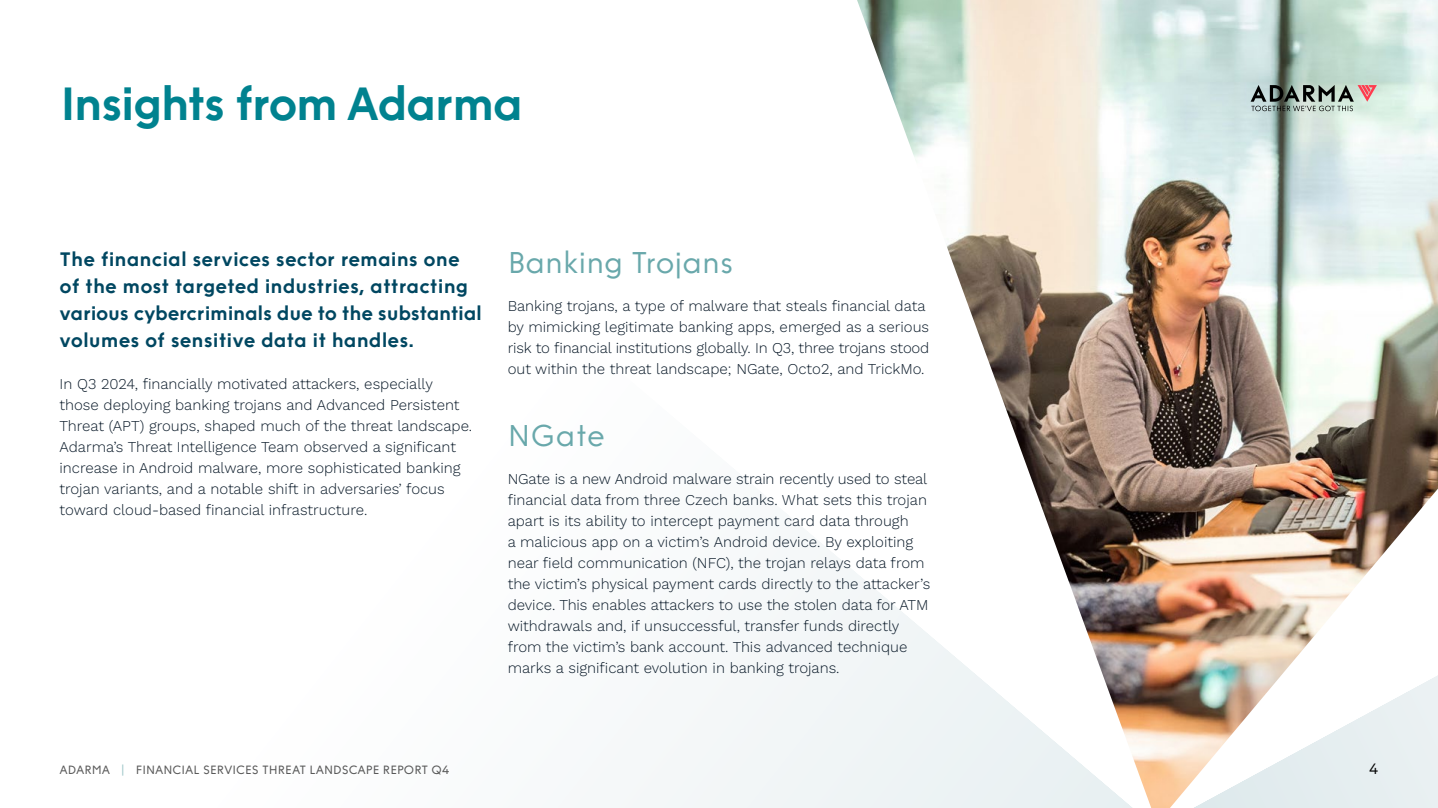
<style>
.page{position:relative;width:1438px;height:808px;background:#fff}
.page>*{position:absolute;margin:0;border:0;box-sizing:border-box;transform-origin:0 0}
.t1{font:700 46.5px "Funkis B Dots";letter-spacing:-.04em;color:#00828f}
._2_-_heading__for_Landscape{font:300 30px "Funkis B Dots";color:#69a8ab}
.intro{font:700 19.5px/27px "Funkis B Dots";color:#004761}
.body{font:300 15px/21px "Work Sans";color:#0a1a29}
.t2{font:300 15px "Funkis B Dots";color:#000}
.t3{font:12px "Funkis B Dots";color:#000}
.s1{color:#69a8ab}
</style>
<div class="page">
<div style="left:630px;top:553px;width:227px;height:255px;background:#f4f7f8"></div>
<img style="left:857px;top:0;width:580px;height:808px">
<svg style="left:1250px;top:85px;width:126px;height:26px"></svg>
<p class="t1" style="left:60px;top:76px;width:464px">Insights from Adarma</p>
<p class="intro" style="left:60px;top:246px;width:424px">The financial services sector remains one of the most targeted industries, attracting various cybercriminals due to the substantial volumes of sensitive data it handles.</p>
<p class="body" style="left:60px;top:372px;width:414px">In Q3 2024, financially motivated attackers, especially those deploying banking trojans and Advanced Persistent Threat (APT) groups, shaped much of the threat landscape.<br>Adarma’s Threat Intelligence Team observed a significant increase in Android malware, more sophisticated banking trojan variants, and a notable shift in adversaries’ focus toward cloud-based financial infrastructure.</p>
<p class="_2_-_heading__for_Landscape" style="left:507px;top:245px;width:227px">Banking Trojans</p>
<p class="body" style="left:507px;top:295px;width:423px">Banking trojans, a type of malware that steals financial data by mimicking legitimate banking apps, emerged as a serious risk to financial institutions globally. In Q3, three trojans stood out within the threat landscape; NGate, Octo2, and TrickMo.</p>
<p class="_2_-_heading__for_Landscape" style="left:507px;top:418px;width:99px">NGate</p>
<p class="body" style="left:507px;top:468px;width:424px">NGate is a new Android malware strain recently used to steal financial data from three Czech banks. What sets this trojan apart is its ability to intercept payment card data through<br>a malicious app on a victim’s Android device. By exploiting near field communication (NFC), the trojan relays data from the victim’s physical payment cards directly to the attacker’s device. This enables attackers to use the stolen data for ATM withdrawals and, if unsuccessful, transfer funds directly from the victim’s bank account. This advanced technique marks a significant evolution in banking trojans.</p>
<p class="t3" style="left:60px;top:763px;width:391px">ADARMA <span class="s1">|</span> FINANCIAL SERVICES THREAT LANDSCAPE REPORT Q4</p>
<p class="t2" style="left:1368px;top:760px;width:11px">4</p>
</div>
